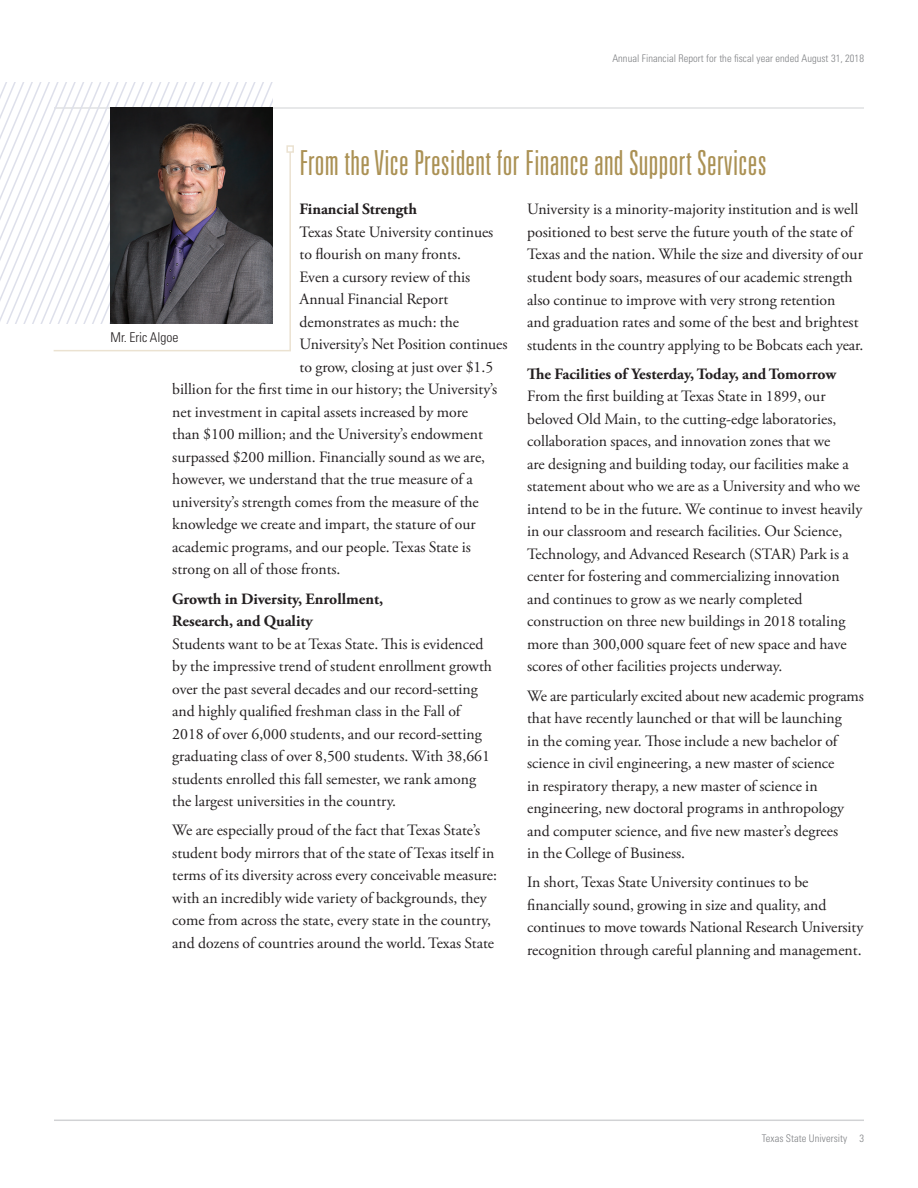
<style>
.page{position:relative;width:918px;height:1188px;background:#fff}
.page>*{position:absolute;margin:0;border:0;box-sizing:border-box;transform-origin:0 0}
.t1{font:300 ultra-condensed 34.5px "Univers LT Std";letter-spacing:.01em;color:#ab9154}
.t2{font:15.75px/22.5px "Adobe Garamond Pro";color:#231f20}
.t3{font:700 15.75px/22.5px "Adobe Garamond Pro";color:#231f20}
.t4{font:300 condensed 13.5px "Univers LT Std";color:#231f20}
.t5{font:300 condensed 10.5px "Univers LT Std";letter-spacing:.005em;color:#808285}
</style>
<div class="page">
<hr style="left:54px;top:108px;width:810px;height:1px;background:#d1d2d4">
<hr style="left:54px;top:1120px;width:810px;height:1px;background:#d1d2d4">
<svg style="left:0;top:82px;width:273px;height:242px"></svg>
<svg style="left:52px;top:151px;width:239px;height:201px"></svg>
<div style="left:286px;top:145px;width:8px;height:8px;border:2px solid #ebe2d1"></div>
<img style="left:111px;top:108px;width:162px;height:216px">
<p class="t5" style="left:612px;top:52px;width:253px">Annual Financial Report for the fiscal year ended August 31, 2018</p>
<h1 class="t1" style="left:300px;top:145px;width:469px">From the Vice President for Finance and Support Services</h1>
<p class="t3" style="left:300px;top:198px;width:119px">Financial Strength</p>
<p class="t2" style="left:300px;top:221px;width:195px">Texas State University continues</p>
<p class="t2" style="left:300px;top:244px;width:163px">to flourish on many fronts.</p>
<p class="t2" style="left:300px;top:266px;width:172px">Even a cursory review of this</p>
<p class="t2" style="left:300px;top:289px;width:150px">Annual Financial Report</p>
<p class="t2" style="left:300px;top:311px;width:161px">demonstrates as much: the</p>
<p class="t2" style="left:300px;top:334px;width:209px">University’s Net Position continues</p>
<p class="t2" style="left:300px;top:356px;width:195px">to grow, closing at just over $1.5</p>
<p class="t2" style="left:172px;top:379px;width:327px">billion for the first time in our history; the University’s</p>
<p class="t2" style="left:172px;top:401px;width:297px">net investment in capital assets increased by more</p>
<p class="t2" style="left:172px;top:424px;width:312px">than $100 million; and the University’s endowment</p>
<p class="t2" style="left:172px;top:446px;width:314px">surpassed $200 million. Financially sound as we are,</p>
<p class="t2" style="left:172px;top:469px;width:302px">however, we understand that the true measure of a</p>
<p class="t2" style="left:172px;top:491px;width:308px">university’s strength comes from the measure of the</p>
<p class="t2" style="left:172px;top:514px;width:305px">knowledge we create and impart, the stature of our</p>
<p class="t2" style="left:172px;top:536px;width:300px">academic programs, and our people. Texas State is</p>
<p class="t2" style="left:172px;top:559px;width:170px">strong on all of those fronts.</p>
<p class="t3" style="left:172px;top:588px;width:212px">Growth in Diversity, Enrollment,<br>Research, and Quality</p>
<p class="t2" style="left:172px;top:633px;width:321px">Students want to be at Texas State. This is evidenced by the impressive trend of student enrollment growth over the past several decades and our record-setting and highly qualified freshman class in the Fall of 2018 of over 6,000 students, and our record-setting graduating class of over 8,500 students. With 38,661 students enrolled this fall semester, we rank among the largest universities in the country.</p>
<p class="t2" style="left:172px;top:820px;width:326px">We are especially proud of the fact that Texas State’s student body mirrors that of the state of Texas itself in terms of its diversity across every conceivable measure: with an incredibly wide variety of backgrounds, they come from across the state, every state in the country, and dozens of countries around the world. Texas State</p>
<p class="t4" style="left:111px;top:330px;width:69px">Mr. Eric Algoe</p>
<p class="t2" style="left:527px;top:199px;width:338px">University is a minority-majority institution and is well positioned to best serve the future youth of the state of Texas and the nation. While the size and diversity of our student body soars, measures of our academic strength also continue to improve with very strong retention<br>and graduation rates and some of the best and brightest students in the country applying to be Bobcats each year.</p>
<p class="t3" style="left:527px;top:363px;width:311px">The Facilities of Yesterday, Today, and Tomorrow</p>
<p class="t2" style="left:527px;top:386px;width:337px">From the first building at Texas State in 1899, our beloved Old Main, to the cutting-edge laboratories, collaboration spaces, and innovation zones that we<br>are designing and building today, our facilities make a statement about who we are as a University and who we intend to be in the future. We continue to invest heavily in our classroom and research facilities. Our Science, Technology, and Advanced Research (STAR) Park is a center for fostering and commercializing innovation and continues to grow as we nearly completed construction on three new buildings in 2018 totaling more than 300,000 square feet of new space and have scores of other facilities projects underway.</p>
<p class="t2" style="left:527px;top:685px;width:338px">We are particularly excited about new academic programs that have recently launched or that will be launching<br>in the coming year. Those include a new bachelor of science in civil engineering, a new master of science<br>in respiratory therapy, a new master of science in engineering, new doctoral programs in anthropology and computer science, and five new master’s degrees<br>in the College of Business.</p>
<p class="t2" style="left:527px;top:872px;width:338px">In short, Texas State University continues to be financially sound, growing in size and quality, and continues to move towards National Research University recognition through careful planning and management.</p>
<p class="t5" style="left:762px;top:1132px;width:104px">Texas State University 3</p>
</div>
